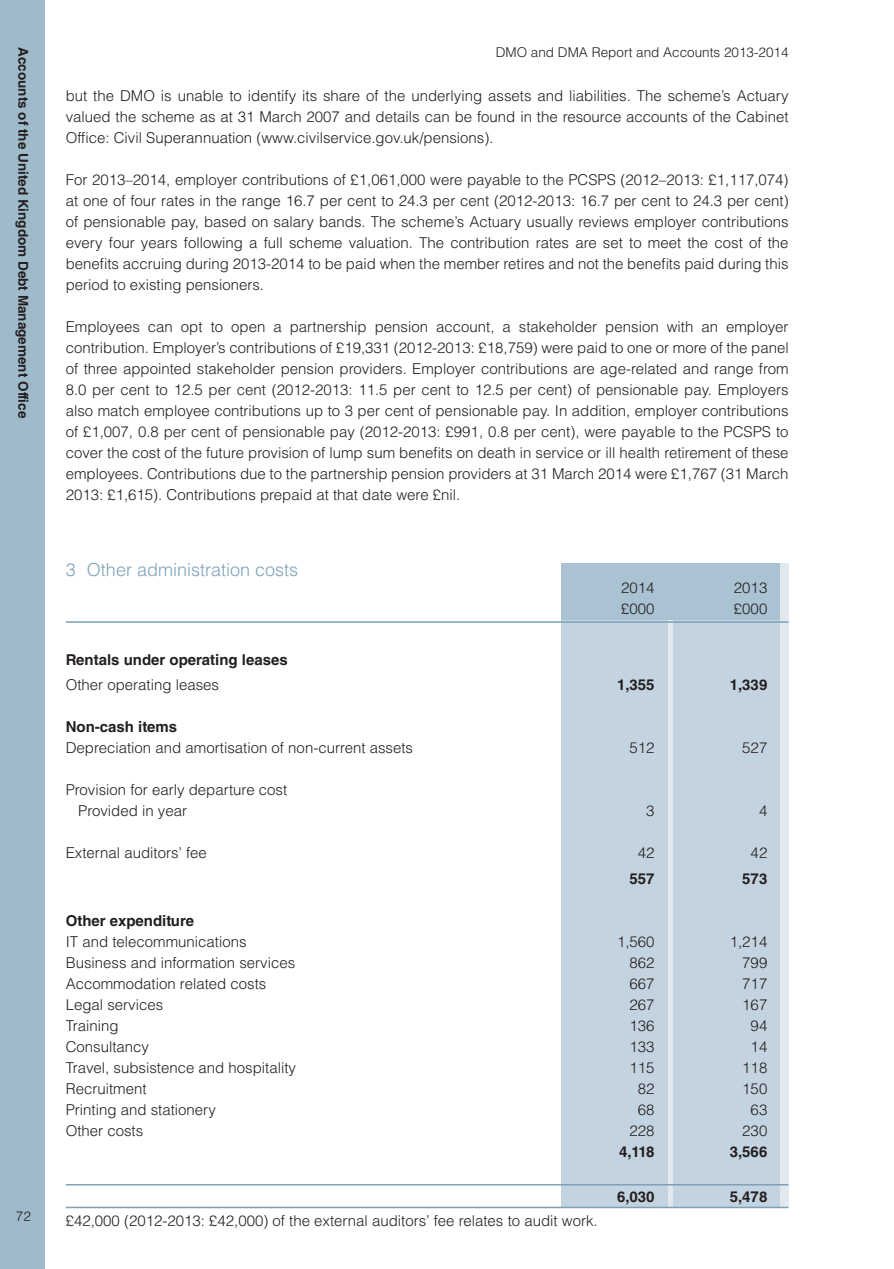
<style>
.page{position:relative;width:894px;height:1269px;background:#fff}
.page>*{position:absolute;margin:0;border:0;box-sizing:border-box;transform-origin:0 0}
.t1{font:300 18px "Helvetica LT Std";color:#7ea1b7}
.t2{font:300 15px/21px "Helvetica LT Std";color:#231f20;text-align:justify}
.t3{font:700 15px "Helvetica LT Std";color:#231f20}
.t4{font:700 13.5px "Helvetica LT Std";color:#231f20}
.t5{font:300 13.5px "Helvetica LT Std";color:#231f20}
</style>
<div class="page">
<div style="left:0;top:0;width:44px;height:1268px;background:#9fbacb"></div>
<div style="left:561px;top:563px;width:228px;height:643px;background:#e1e9ef"></div>
<div style="left:674px;top:589px;width:106px;height:617px;background:#c3d3df"></div>
<div style="left:561px;top:578px;width:106px;height:628px;background:#c3d3df"></div>
<div style="left:561px;top:563px;width:219px;height:57px;background:#aac2d2"></div>
<hr style="left:66px;top:621px;width:723px;height:1px;background:#7ea1b7">
<hr style="left:66px;top:1183px;width:723px;height:2px;background:#7ea1b7">
<hr style="left:66px;top:1206px;width:723px;height:1px;background:#7ea1b7">
<p class="t4" style="left:31px;top:47px;width:372px;rotate:90deg">Accounts of the United Kingdom Debt Management Office</p>
<p class="t5" style="left:16px;top:1206px;width:17px">72</p>
<p class="t5" style="left:496px;top:44px;width:294px">DMO and DMA Report and Accounts 2013-2014</p>
<p class="t2" style="left:66px;top:85px;width:724px">but the DMO is unable to identify its share of the underlying assets and liabilities. The scheme’s Actuary valued the scheme as at 31 March 2007 and details can be found in the resource accounts of the Cabinet Office: Civil Superannuation (www.civilservice.gov.uk/pensions).</p>
<p class="t2" style="left:66px;top:169px;width:724px">For 2013–2014, employer contributions of £1,061,000 were payable to the PCSPS (2012–2013: £1,117,074) at one of four rates in the range 16.7 per cent to 24.3 per cent (2012-2013: 16.7 per cent to 24.3 per cent) of pensionable pay, based on salary bands. The scheme’s Actuary usually reviews employer contributions every four years following a full scheme valuation. The contribution rates are set to meet the cost of the benefits accruing during 2013-2014 to be paid when the member retires and not the benefits paid during this period to existing pensioners.</p>
<p class="t2" style="left:66px;top:316px;width:724px">Employees can opt to open a partnership pension account, a stakeholder pension with an employer contribution. Employer’s contributions of £19,331 (2012-2013: £18,759) were paid to one or more of the panel of three appointed stakeholder pension providers. Employer contributions are age-related and range from 8.0 per cent to 12.5 per cent (2012-2013: 11.5 per cent to 12.5 per cent) of pensionable pay. Employers also match employee contributions up to 3 per cent of pensionable pay. In addition, employer contributions of £1,007, 0.8 per cent of pensionable pay (2012-2013: £991, 0.8 per cent), were payable to the PCSPS to cover the cost of the future provision of lump sum benefits on death in service or ill health retirement of these employees. Contributions due to the partnership pension providers at 31 March 2014 were £1,767 (31 March 2013: £1,615). Contributions prepaid at that date were £nil.</p>
<p class="t1" style="left:66px;top:558px;width:234px">3 Other administration costs</p>
<p class="t2" style="left:621px;top:576px;width:35px">2014</p>
<p class="t2" style="left:734px;top:576px;width:35px">2013</p>
<p class="t2" style="left:621px;top:597px;width:35px">£000</p>
<p class="t2" style="left:734px;top:597px;width:35px">£000</p>
<p class="t3" style="left:66px;top:650px;width:223px">Rentals under operating leases</p>
<p class="t2" style="left:66px;top:674px;width:155px">Other operating leases</p>
<p class="t3" style="left:617px;top:675px;width:39px">1,355</p>
<p class="t3" style="left:730px;top:675px;width:39px">1,339</p>
<p class="t3" style="left:66px;top:717px;width:113px">Non-cash items</p>
<p class="t2" style="left:66px;top:737px;width:349px">Depreciation and amortisation of non-current assets</p>
<p class="t2" style="left:630px;top:737px;width:27px">512</p>
<p class="t2" style="left:742px;top:737px;width:27px">527</p>
<p class="t2" style="left:78px;top:779px;width:210px;text-indent:-13px">Provision for early departure cost<br>Provided in year</p>
<p class="t2" style="left:646px;top:800px;width:10px">3</p>
<p class="t2" style="left:759px;top:800px;width:10px">4</p>
<p class="t2" style="left:66px;top:842px;width:143px">External auditors’ fee</p>
<p class="t2" style="left:638px;top:842px;width:18px">42</p>
<p class="t2" style="left:751px;top:842px;width:18px">42</p>
<p class="t3" style="left:630px;top:869px;width:27px">557</p>
<p class="t3" style="left:742px;top:869px;width:27px">573</p>
<p class="t3" style="left:66px;top:911px;width:130px">Other expenditure</p>
<p class="t2" style="left:66px;top:930px;width:182px">IT and telecommunications</p>
<p class="t2" style="left:617px;top:930px;width:39px">1,560</p>
<p class="t2" style="left:730px;top:930px;width:39px">1,214</p>
<p class="t2" style="left:66px;top:951px;width:231px">Business and information services</p>
<p class="t2" style="left:630px;top:951px;width:27px">862</p>
<p class="t2" style="left:742px;top:951px;width:27px">799</p>
<p class="t2" style="left:66px;top:972px;width:202px">Accommodation related costs</p>
<p class="t2" style="left:630px;top:972px;width:27px">667</p>
<p class="t2" style="left:742px;top:972px;width:27px">717</p>
<p class="t2" style="left:66px;top:993px;width:99px">Legal services</p>
<p class="t2" style="left:630px;top:993px;width:27px">267</p>
<p class="t2" style="left:742px;top:993px;width:27px">167</p>
<p class="t2" style="left:66px;top:1014px;width:54px">Training</p>
<p class="t2" style="left:630px;top:1014px;width:27px">136</p>
<p class="t2" style="left:751px;top:1014px;width:18px">94</p>
<p class="t2" style="left:66px;top:1035px;width:85px">Consultancy</p>
<p class="t2" style="left:630px;top:1035px;width:27px">133</p>
<p class="t2" style="left:751px;top:1035px;width:18px">14</p>
<p class="t2" style="left:66px;top:1056px;width:232px">Travel, subsistence and hospitality</p>
<p class="t2" style="left:630px;top:1056px;width:27px">115</p>
<p class="t2" style="left:742px;top:1056px;width:27px">118</p>
<p class="t2" style="left:66px;top:1077px;width:82px">Recruitment</p>
<p class="t2" style="left:638px;top:1077px;width:18px">82</p>
<p class="t2" style="left:742px;top:1077px;width:27px">150</p>
<p class="t2" style="left:66px;top:1098px;width:152px">Printing and stationery</p>
<p class="t2" style="left:638px;top:1098px;width:18px">68</p>
<p class="t2" style="left:751px;top:1098px;width:18px">63</p>
<p class="t2" style="left:66px;top:1119px;width:79px">Other costs</p>
<p class="t2" style="left:630px;top:1119px;width:27px">228</p>
<p class="t2" style="left:742px;top:1119px;width:27px">230</p>
<p class="t3" style="left:619px;top:1142px;width:37px">4,118</p>
<p class="t3" style="left:730px;top:1142px;width:39px">3,566</p>
<p class="t3" style="left:617px;top:1187px;width:39px">6,030</p>
<p class="t3" style="left:730px;top:1187px;width:39px">5,478</p>
<p class="t2" style="left:66px;top:1210px;width:533px">£42,000 (2012-2013: £42,000) of the external auditors’ fee relates to audit work.</p>
</div>
